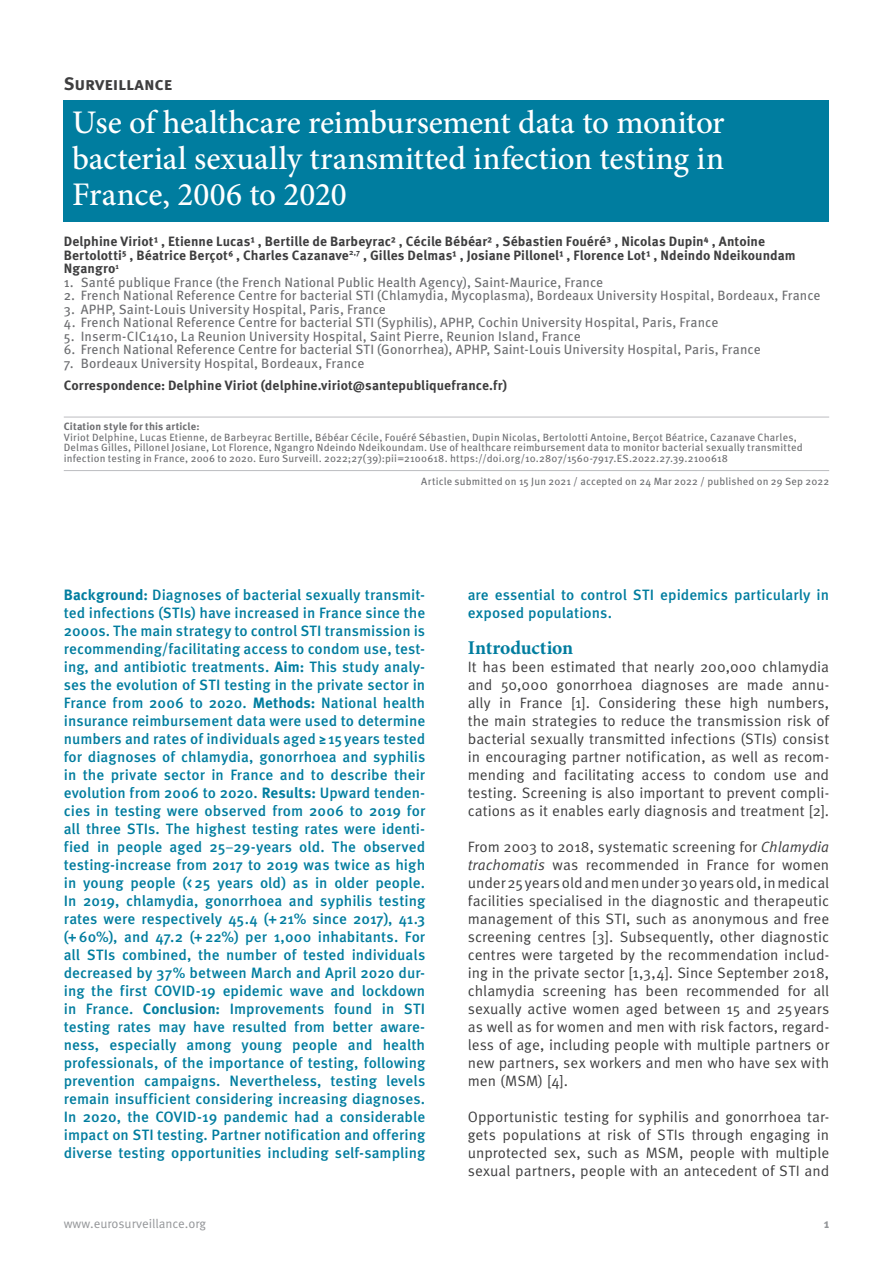
<style>
.page{position:relative;width:893px;height:1263px;background:#fff}
.page>*{position:absolute;margin:0;border:0;box-sizing:border-box;transform-origin:0 0}
.t1{font:500 33px/36px "Minion Pro";color:#fff;text-align:justify}
.t2{font:700 19.5px "Minion Pro";letter-spacing:-.005em;color:#007d9f}
.t3{font:700 18px "Meta Pro";color:#3e3e3f}
.t4{font:500 15px/18px "Meta Pro";letter-spacing:.005em;color:#007d9f;text-align:justify}
.t5{font:15px/18px "Meta Pro";letter-spacing:.005em;color:#3e3e3f;text-align:justify}
.t6{font:13.5px "Meta Pro";letter-spacing:.005em;color:#6c6d70}
.t7{font:700 13.5px/13.5px "Meta Pro";letter-spacing:.005em;color:#3e3e3f}
.t8{font:12.75px "Meta Pro";color:#939598}
.t9{font:700 12.75px "Meta Pro";color:#939598}
.t10{font:10.5px/10.5px "Meta Pro";letter-spacing:.015em;color:#6c6d70}
.t11{font:700 10.5px "Meta Pro";letter-spacing:.015em;color:#6c6d70}
.s1{font-weight:700}
.s2{font-family:"Cambria Math";font-weight:400}
.s3{font-style:italic}
</style>
<div class="page">
<hr style="left:64px;top:417px;width:765px;height:1px;background:#bcbdc0">
<hr style="left:64px;top:470px;width:765px;height:1px;background:#bcbdc0">
<div style="left:64px;top:100px;width:765px;height:122px;background:#007d9f"></div>
<p class="t3" style="left:64px;top:72px;width:110px">Surveillance</p>
<h1 class="t1" style="left:72px;top:104px;width:654px">Use of healthcare reimbursement data to monitor bacterial sexually transmitted infection testing in France, 2006 to 2020</h1>
<p class="t7" style="left:64px;top:235px;width:733px">Delphine Viriot¹ , Etienne Lucas¹ , Bertille de Barbeyrac² , Cécile Bébéar² , Sébastien Fouéré³ , Nicolas Dupin⁴ , Antoine<br>Bertolotti⁵ , Béatrice Berçot⁶ , Charles Cazanave<sup>2,7</sup> , Gilles Delmas¹ , Josiane Pillonel¹ , Florence Lot¹ , Ndeindo Ndeikoundam<br>Ngangro<sup>1</sup></p>
<p class="t6" style="left:64px;top:274px;width:541px">1. Santé publique France (the French National Public Health Agency), Saint-Maurice, France</p>
<p class="t6" style="left:64px;top:287px;width:758px">2. French National Reference Centre for bacterial STI (Chlamydia, Mycoplasma), Bordeaux University Hospital, Bordeaux, France</p>
<p class="t6" style="left:64px;top:301px;width:324px">3. APHP, Saint-Louis University Hospital, Paris, France</p>
<p class="t6" style="left:64px;top:314px;width:656px">4. French National Reference Centre for bacterial STI (Syphilis), APHP, Cochin University Hospital, Paris, France</p>
<p class="t6" style="left:64px;top:328px;width:518px">5. Inserm-CIC1410, La Reunion University Hospital, Saint Pierre, Reunion Island, France</p>
<p class="t6" style="left:64px;top:341px;width:698px">6. French National Reference Centre for bacterial STI (Gonorrhea), APHP, Saint-Louis University Hospital, Paris, France</p>
<p class="t6" style="left:64px;top:355px;width:302px">7. Bordeaux University Hospital, Bordeaux, France</p>
<p class="t7" style="left:64px;top:379px;width:445px">Correspondence: Delphine Viriot (delphine.viriot@santepubliquefrance.fr)</p>
<p class="t11" style="left:64px;top:420px;width:137px">Citation style for this article:</p>
<p class="t10" style="left:64px;top:432px;width:740px">Viriot Delphine, Lucas Etienne, de Barbeyrac Bertille, Bébéar Cécile, Fouéré Sébastien, Dupin Nicolas, Bertolotti Antoine, Berçot Béatrice, Cazanave Charles,<br>Delmas Gilles, Pillonel Josiane, Lot Florence, Ngangro Ndeindo Ndeikoundam. Use of healthcare reimbursement data to monitor bacterial sexually transmitted infection testing in France, 2006 to 2020. Euro Surveill. 2022;27(39):pii=2100618. https://doi.org/10.2807/1560-7917.ES.2022.27.39.2100618</p>
<p class="t10" style="left:421px;top:476px;width:409px">Article submitted on 15 Jun 2021 / accepted on 24 Mar 2022 / published on 29 Sep 2022</p>
<p class="t4" style="left:64px;top:586px;width:363px"><span class="s1">Background:</span> Diagnoses of bacterial sexually transmit&shy;ted infections (STIs) have increased in France since the 2000s. The main strategy to control STI transmission is recommending/facilitating access to condom use, test&shy;ing, and antibiotic treatments. <span class="s1">Aim:</span> This study analy&shy;ses the evolution of STI testing in the private sector in France from 2006 to 2020. <span class="s1">Methods:</span> National health insurance reimbursement data were used to determine numbers and rates of individuals aged ≥ 15years tested for diagnoses of chlamydia, gonorrhoea and syphilis in the private sector in France and to describe their evolution from 2006 to 2020. <span class="s1">Results:</span> Upward tenden&shy;cies in testing were observed from 2006 to 2019 for all three STIs. The highest testing rates were identi&shy;fied in people aged 25<span class="s2">‒</span>29-years old. The observed testing-increase from 2017 to 2019 was twice as high in young people (&lt;25 years old) as in older people.<br>In 2019, chlamydia, gonorrhoea and syphilis testing rates were respectively 45.4 (+21% since 2017), 41.3 (+60%), and 47.2 (+22%) per 1,000 inhabitants. For all STIs combined, the number of tested individuals decreased by 37% between March and April 2020 dur&shy;ing the first COVID-19 epidemic wave and lockdown in France. <span class="s1">Conclusion:</span> Improvements found in STI testing rates may have resulted from better aware&shy;ness, especially among young people and health professionals, of the importance of testing, following prevention campaigns. Nevertheless, testing levels remain insufficient considering increasing diagnoses.<br>In 2020, the COVID-19 pandemic had a considerable impact on STI testing. Partner notification and offering diverse testing opportunities including self-sampling</p>
<p class="t4" style="left:468px;top:586px;width:363px">are essential to control STI epidemics particularly in exposed populations.</p>
<h2 class="t2" style="left:468px;top:634px;width:107px">Introduction</h2>
<p class="t5" style="left:468px;top:658px;width:363px">It has been estimated that nearly 200,000 chlamydia and 50,000 gonorrhoea diagnoses are made annu&shy;ally in France [1]. Considering these high numbers, the main strategies to reduce the transmission risk of bacterial sexually transmitted infections (STIs) consist in encouraging partner notification, as well as recom&shy;mending and facilitating access to condom use and testing. Screening is also important to prevent compli&shy;cations as it enables early diagnosis and treatment [2].</p>
<p class="t5" style="left:468px;top:838px;width:363px">From 2003 to 2018, systematic screening for <span class="s3">Chlamydia trachomatis</span> was recommended in France for women under 25years old and men under 30years old, in medical facilities specialised in the diagnostic and therapeutic management of this STI, such as anonymous and free screening centres [3]. Subsequently, other diagnostic centres were targeted by the recommendation includ&shy;ing in the private sector [1,3,4]. Since September 2018, chlamydia screening has been recommended for all sexually active women aged between 15 and 25 years as well as for women and men with risk factors, regard&shy;less of age, including people with multiple partners or new partners, sex workers and men who have sex with men (MSM) [4].</p>
<p class="t5" style="left:468px;top:1108px;width:363px">Opportunistic testing for syphilis and gonorrhoea tar&shy;gets populations at risk of STIs through engaging in unprotected sex, such as MSM, people with multiple sexual partners, people with an antecedent of STI and</p>
<p class="t8" style="left:64px;top:1215px;width:144px">www.eurosurveillance.org</p>
<p class="t9" style="left:824px;top:1215px;width:7px">1</p>
</div>
